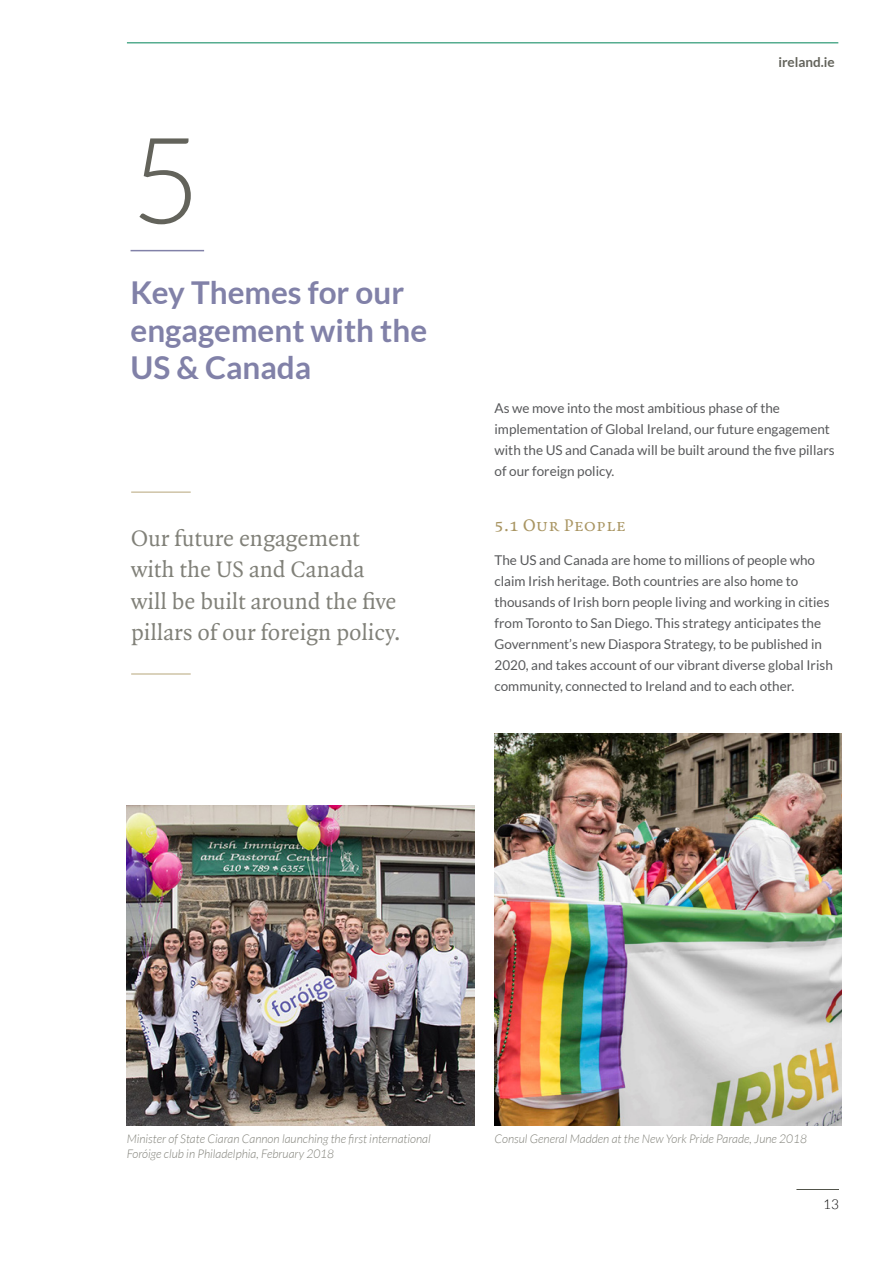
<style>
.page{position:relative;width:893px;height:1263px;background:#fff}
.page>*{position:absolute;margin:0;border:0;box-sizing:border-box;transform-origin:0 0}
.t1{font:300 120px "Lato";color:#63635b}
.t2{font:700 31.5px/37.5px "Lato";color:#8181a8}
.t3{font:24px/31.5px "Quadraat Pro";color:#818179}
.t4{font:18px "Quadraat Small Caps";letter-spacing:.025em;color:#a99562}
.t5{font:13.5px/21px "Lato";color:#58595b}
.t6{font:700 13.5px "Lato";color:#63635b}
.t7{font:300 13.5px "Lato";color:#000}
.t8{font:italic 300 12px "Lato";color:#818179}
</style>
<div class="page">
<hr style="left:796px;top:1189px;width:43px;height:1px;background:#51534a">
<hr style="left:127px;top:43px;width:711px;height:1px;background:#008457">
<hr style="left:131px;top:250px;width:73px;height:1px;background:#8181a8">
<hr style="left:131px;top:492px;width:60px;height:1px;background:#a99562">
<hr style="left:131px;top:673px;width:60px;height:1px;background:#a99562">
<img style="left:494px;top:734px;width:348px;height:391px">
<img style="left:127px;top:806px;width:347px;height:319px">
<h1 class="t1" style="left:131px;top:116px;width:71px">5</h1>
<h2 class="t2" style="left:131px;top:273px;width:298px">Key Themes for our engagement with the<br>US &amp; Canada</h2>
<h3 class="t3" style="left:131px;top:522px;width:271px">Our future engagement with the US and Canada will be built around the five pillars of our foreign policy.</h3>
<p class="t6" style="left:778px;top:54px;width:58px">ireland.ie</p>
<p class="t5" style="left:494px;top:397px;width:342px">As we move into the most ambitious phase of the implementation of Global Ireland, our future engagement with the US and Canada will be built around the five pillars of our foreign policy.</p>
<h3 class="t4" style="left:494px;top:516px;width:133px">5.1 Our People</h3>
<p class="t5" style="left:494px;top:549px;width:340px">The US and Canada are home to millions of people who claim Irish heritage. Both countries are also home to thousands of Irish born people living and working in cities from Toronto to San Diego. This strategy anticipates the Government’s new Diaspora Strategy, to be published in 2020, and takes account of our vibrant diverse global Irish community, connected to Ireland and to each other.</p>
<p class="t8" style="left:127px;top:1132px;width:306px">Minister of State Ciaran Cannon launching the first international</p>
<p class="t8" style="left:494px;top:1132px;width:314px">Consul General Madden at the New York Pride Parade, June 2018</p>
<p class="t8" style="left:127px;top:1147px;width:209px">Foróige club in Philadelphia, February 2018</p>
<p class="t7" style="left:823px;top:1197px;width:17px">13</p>
</div>
